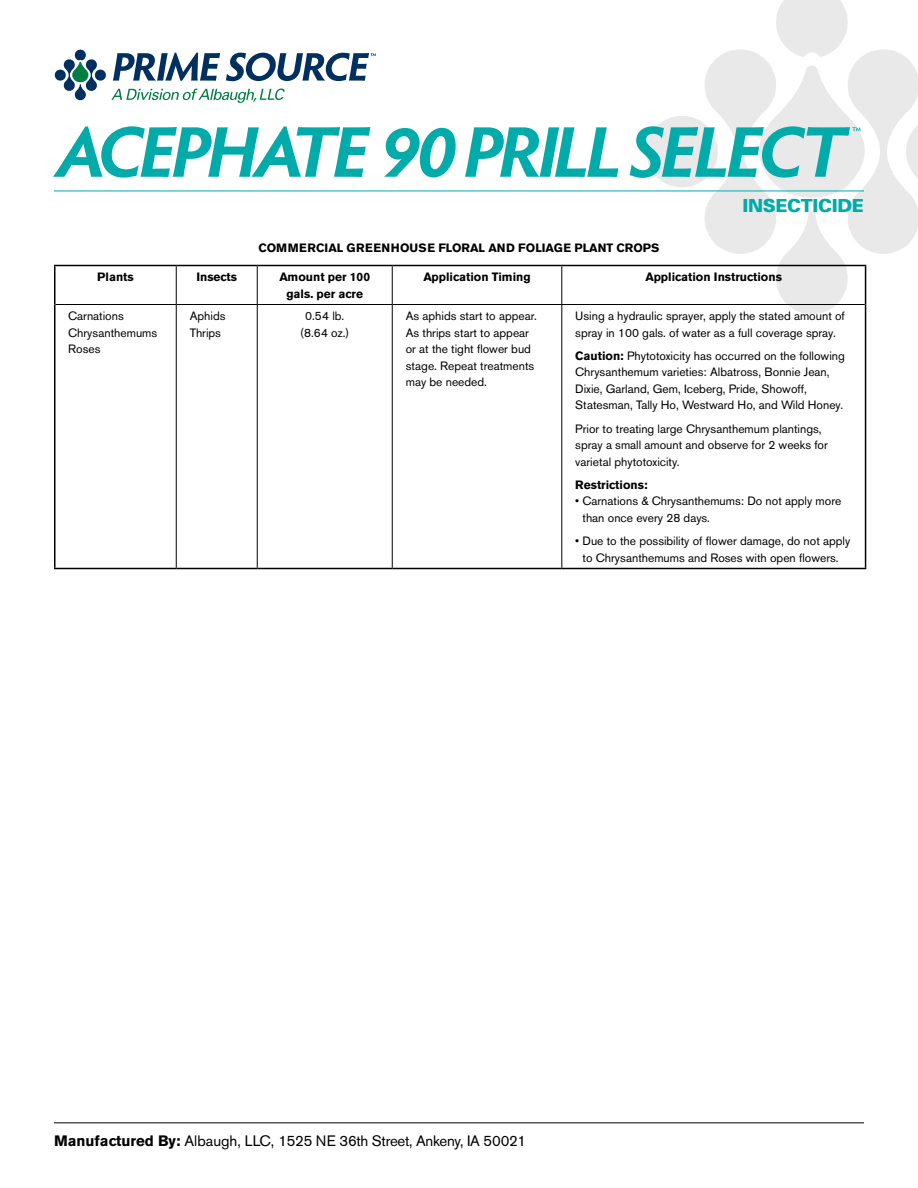
<style>
.page{position:relative;width:918px;height:1188px;background:#fff}
.page>*{position:absolute;margin:0;border:0;box-sizing:border-box;transform-origin:0 0}
.t1{font:900 18px "Univers";letter-spacing:-.02em;color:#00aba9}
.t2{font:15px "Akzidenz Grotesk BE";letter-spacing:-.02em;color:#000}
.t3{font:12px/16.5px "Akzidenz Grotesk BE";color:#000}
.t4{font:700 12px/16.5px "Akzidenz Grotesk BE";color:#000;text-align:center}
.s1{font-weight:700}
</style>
<div class="page">
<svg style="left:630px;top:0;width:288px;height:314px"></svg>
<svg style="left:53px;top:126px;width:317px;height:52px"></svg>
<svg style="left:384px;top:128px;width:72px;height:49px"></svg>
<svg style="left:465px;top:127px;width:153px;height:50px"></svg>
<hr style="left:54px;top:191px;width:810px;height:1px;background:#00aba9">
<hr style="left:54px;top:1122px;width:810px;height:1px;background:#000">
<svg style="left:55px;top:50px;width:321px;height:53px"></svg>
<hr style="left:54px;top:265px;width:122px;height:1px;background:#000">
<hr style="left:54px;top:266px;width:2px;height:38px;background:#000">
<hr style="left:176px;top:265px;width:81px;height:1px;background:#000">
<hr style="left:257px;top:265px;width:135px;height:1px;background:#000">
<hr style="left:392px;top:265px;width:170px;height:1px;background:#000">
<hr style="left:562px;top:265px;width:304px;height:1px;background:#000">
<hr style="left:865px;top:266px;width:1px;height:38px;background:#000">
<hr style="left:54px;top:304px;width:2px;height:264px;background:#000">
<hr style="left:865px;top:304px;width:1px;height:264px;background:#000">
<hr style="left:54px;top:568px;width:122px;height:1px;background:#000">
<hr style="left:176px;top:568px;width:81px;height:1px;background:#000">
<hr style="left:257px;top:568px;width:135px;height:1px;background:#000">
<hr style="left:392px;top:568px;width:170px;height:1px;background:#000">
<hr style="left:562px;top:568px;width:304px;height:1px;background:#000">
<hr style="left:176px;top:266px;width:1px;height:38px;background:#000">
<hr style="left:257px;top:266px;width:1px;height:38px;background:#000">
<hr style="left:392px;top:266px;width:1px;height:38px;background:#000">
<hr style="left:561px;top:266px;width:1px;height:38px;background:#000">
<hr style="left:56px;top:304px;width:120px;height:1px;background:#000">
<hr style="left:176px;top:304px;width:81px;height:1px;background:#000">
<hr style="left:176px;top:305px;width:1px;height:263px;background:#000">
<hr style="left:257px;top:304px;width:135px;height:1px;background:#000">
<hr style="left:257px;top:305px;width:1px;height:263px;background:#000">
<hr style="left:392px;top:304px;width:170px;height:1px;background:#000">
<hr style="left:392px;top:305px;width:1px;height:263px;background:#000">
<hr style="left:562px;top:304px;width:303px;height:1px;background:#000">
<hr style="left:561px;top:305px;width:1px;height:263px;background:#000">
<p class="t4" style="left:259px;top:240px;width:402px">COMMERCIAL GREENHOUSE FLORAL AND FOLIAGE PLANT CROPS</p>
<h1 class="t1" style="left:743px;top:194px;width:123px">INSECTICIDE</h1>
<p class="t4" style="left:97px;top:269px;width:38px">Plants</p>
<p class="t4" style="left:196px;top:269px;width:42px">Insects</p>
<p class="t4" style="left:279px;top:269px;width:92px">Amount per 100 gals. per acre</p>
<p class="t4" style="left:423px;top:269px;width:109px">Application Timing</p>
<p class="t4" style="left:645px;top:269px;width:138px">Application Instructions</p>
<p class="t3" style="left:68px;top:308px;width:91px">Carnations<br>Chrysanthemums<br>Roses</p>
<p class="t3" style="left:190px;top:308px;width:37px">Aphids<br>Thrips</p>
<p class="t3" style="left:300px;top:308px;width:51px;text-align:center">0.54 lb. (8.64 oz.)</p>
<p class="t3" style="left:406px;top:308px;width:131px">As aphids start to appear.<br>As thrips start to appear or at the tight flower bud stage. Repeat treatments may be needed.</p>
<p class="t3" style="left:575px;top:308px;width:271px">Using a hydraulic sprayer, apply the stated amount of spray in 100 gals. of water as a full coverage spray.</p>
<p class="t3" style="left:575px;top:348px;width:271px"><span class="s1">Caution:</span> Phytotoxicity has occurred on the following Chrysanthemum varieties: Albatross, Bonnie Jean, Dixie, Garland, Gem, Iceberg, Pride, Showoff, Statesman, Tally Ho, Westward Ho, and Wild Honey.</p>
<p class="t3" style="left:575px;top:420px;width:254px">Prior to treating large Chrysanthemum plantings, spray a small amount and observe for 2 weeks for varietal phytotoxicity.</p>
<p class="t4" style="left:575px;top:477px;width:74px">Restrictions:</p>
<p class="t3" style="left:583px;top:493px;width:260px;text-indent:-7px">• Carnations &amp; Chrysanthemums: Do not apply more than once every 28 days.</p>
<p class="t3" style="left:575px;top:533px;width:276px;text-align:center">• Due to the possibility of flower damage, do not apply to Chrysanthemums and Roses with open flowers.</p>
<p class="t2" style="left:54px;top:1132px;width:474px"><span class="s1">Manufactured By:</span> Albaugh, LLC, 1525 NE 36th Street, Ankeny, IA 50021</p>
</div>
